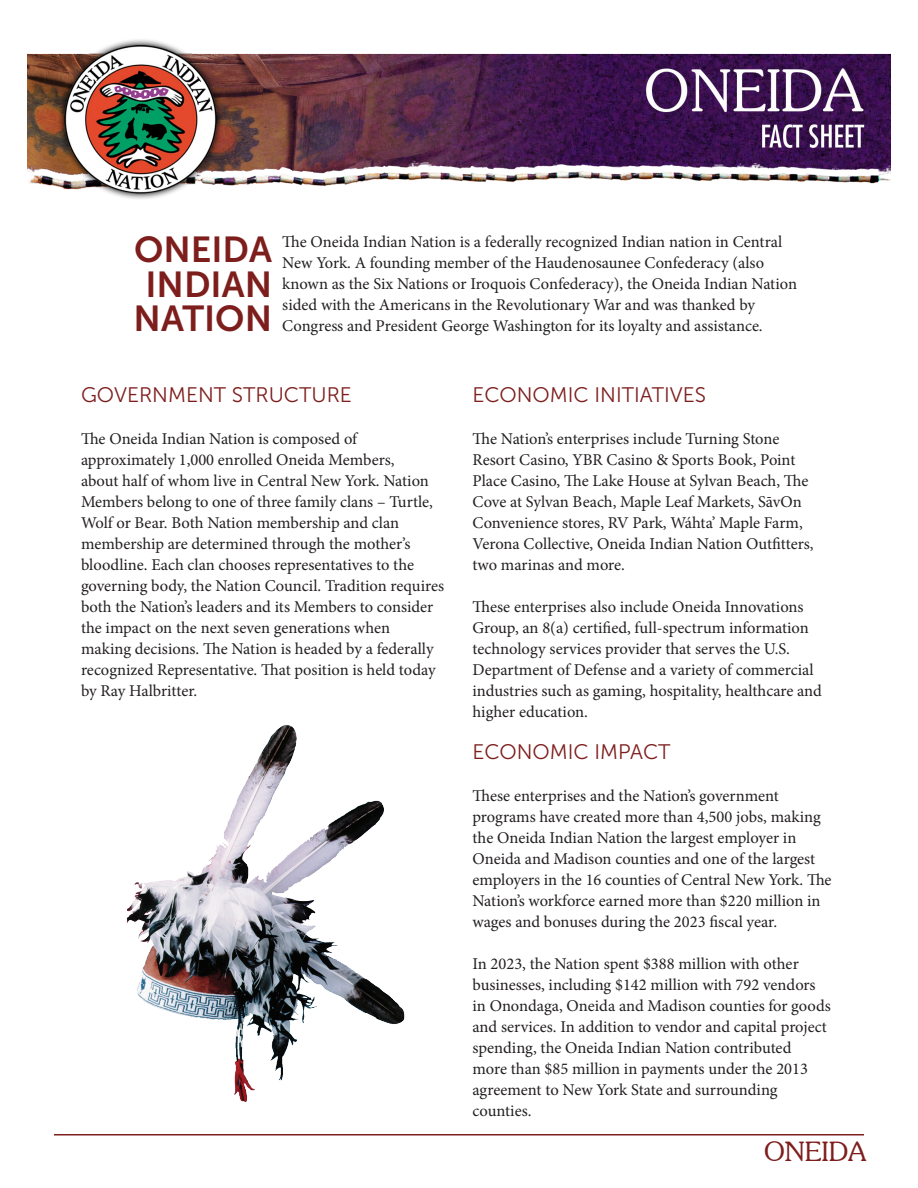
<style>
.page{position:relative;width:918px;height:1188px;background:#fff}
.page>*{position:absolute;margin:0;border:0;box-sizing:border-box;transform-origin:0 0}
.t1{font:36px "Museo Sans 700";color:#7d1e1d}
.t2{font:300 27px "Souvenir IT Cby BT";color:#7d1e1d}
.t3{font:21px "Museo Sans 300";color:#7d1e1d}
.t4{font:16.5px/21px "Minion Pro";color:#231f20}
</style>
<div class="page">
<img style="left:27px;top:39px;width:864px;height:160px">
<hr style="left:54px;top:1134px;width:810px;height:2px;background:#7d1e1d">
<img style="left:126px;top:725px;width:279px;height:377px">
<div style="left:350px;top:1074px;width:39px;height:36px;background:#fff"></div>
<p class="t1" style="left:134px;top:230px;width:139px">ONEIDA</p>
<p class="t1" style="left:146px;top:264px;width:128px">INDIAN</p>
<p class="t1" style="left:134px;top:299px;width:140px">NATION</p>
<p class="t4" style="left:282px;top:232px;width:516px">The Oneida Indian Nation is a federally recognized Indian nation in Central New York. A founding member of the Haudenosaunee Confederacy (also known as the Six Nations or Iroquois Confederacy), the Oneida Indian Nation sided with the Americans in the Revolutionary War and was thanked by Congress and President George Washington for its loyalty and assistance.</p>
<p class="t3" style="left:81px;top:384px;width:272px">GOVERNMENT STRUCTURE</p>
<p class="t4" style="left:81px;top:429px;width:365px">The Oneida Indian Nation is composed of approximately 1,000 enrolled Oneida Members,<br>about half of whom live in Central New York. Nation Members belong to one of three family clans – Turtle, Wolf or Bear. Both Nation membership and clan membership are determined through the mother’s bloodline. Each clan chooses representatives to the governing body, the Nation Council. Tradition requires both the Nation’s leaders and its Members to consider the impact on the next seven generations when making decisions. The Nation is headed by a federally recognized Representative. That position is held today by Ray Halbritter.</p>
<p class="t3" style="left:472px;top:384px;width:235px">ECONOMIC INITIATIVES</p>
<p class="t4" style="left:472px;top:429px;width:343px">The Nation’s enterprises include Turning Stone Resort Casino, YBR Casino &amp; Sports Book, Point Place Casino, The Lake House at Sylvan Beach, The Cove at Sylvan Beach, Maple Leaf Markets, SāvOn Convenience stores, RV Park, Wáhta’ Maple Farm, Verona Collective, Oneida Indian Nation Outfitters, two marinas and more.</p>
<p class="t4" style="left:472px;top:597px;width:351px">These enterprises also include Oneida Innovations Group, an 8(a) certified, full-spectrum information technology services provider that serves the U.S.<br>Department of Defense and a variety of commercial industries such as gaming, hospitality, healthcare and higher education.</p>
<p class="t3" style="left:472px;top:741px;width:200px">ECONOMIC IMPACT</p>
<p class="t4" style="left:472px;top:786px;width:361px">These enterprises and the Nation’s government programs have created more than 4,500 jobs, making the Oneida Indian Nation the largest employer in Oneida and Madison counties and one of the largest employers in the 16 counties of Central New York. The Nation’s workforce earned more than $220 million in wages and bonuses during the 2023 fiscal year.</p>
<p class="t4" style="left:472px;top:954px;width:360px">In 2023, the Nation spent $388 million with other businesses, including $142 million with 792 vendors in Onondaga, Oneida and Madison counties for goods and services. In addition to vendor and capital project spending, the Oneida Indian Nation contributed<br>more than $85 million in payments under the 2013 agreement to New York State and surrounding counties.</p>
<p class="t2" style="left:764px;top:1135px;width:103px">ONEIDA</p>
</div>
